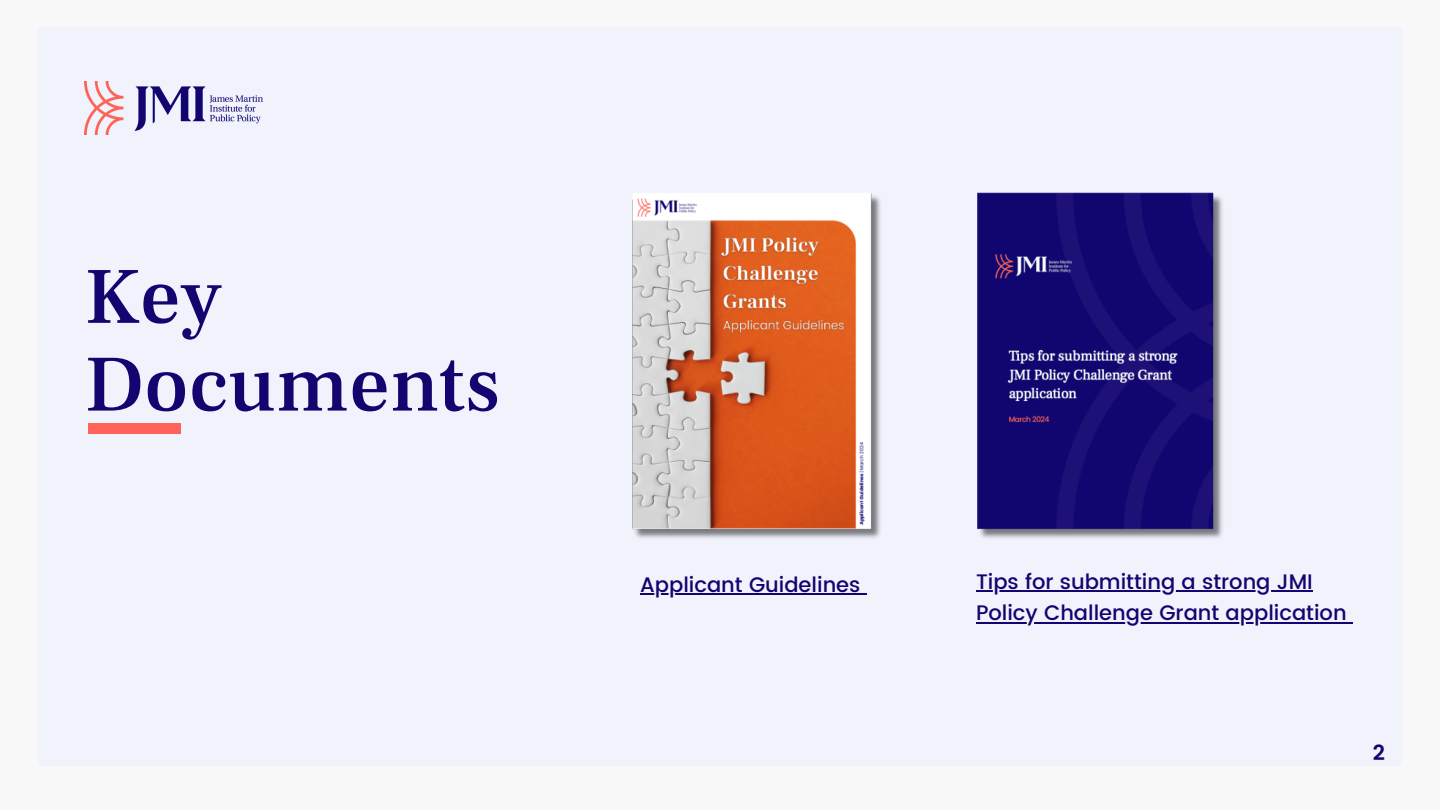
<style>
.page{position:relative;width:1440px;height:810px;background:#f8f8f8}
.page>*{position:absolute;margin:0;border:0;box-sizing:border-box;transform-origin:0 0}
.t1{font:500 80px/87.8px "Frank Ruhl Libre";color:#120570}
.t2{font:600 21.3px "Poppins";color:#120570}
.t3{font:500 21px/31.5px "Poppins";color:#120570}
</style>
<div class="page">
<div style="left:38px;top:28px;width:1364px;height:738px;background:#f0f2fc"></div>
<img style="left:85px;top:81px;width:177px;height:54px">
<div style="left:88px;top:423px;width:92px;height:11px;background:#ff6357"></div>
<img style="left:977px;top:192px;width:245px;height:346px">
<img style="left:632px;top:193px;width:248px;height:345px">
<hr style="left:640px;top:593px;width:221px;height:2px;background:#120570">
<svg style="left:861px;top:593px;width:6px;height:2px"></svg>
<hr style="left:976px;top:590px;width:337px;height:2px;background:#120570">
<hr style="left:976px;top:622px;width:371px;height:1px;background:#120570">
<h1 class="t1" style="left:85px;top:254px;width:417px">Key<br>Documents</h1>
<p class="t3" style="left:640px;top:569px;width:222px">Applicant Guidelines</p>
<p class="t3" style="left:976px;top:566px;width:372px">Tips for submitting a strong JMI<br>Policy Challenge Grant application</p>
<p class="t2" style="left:1373px;top:740px;width:14px">2</p>
</div>
